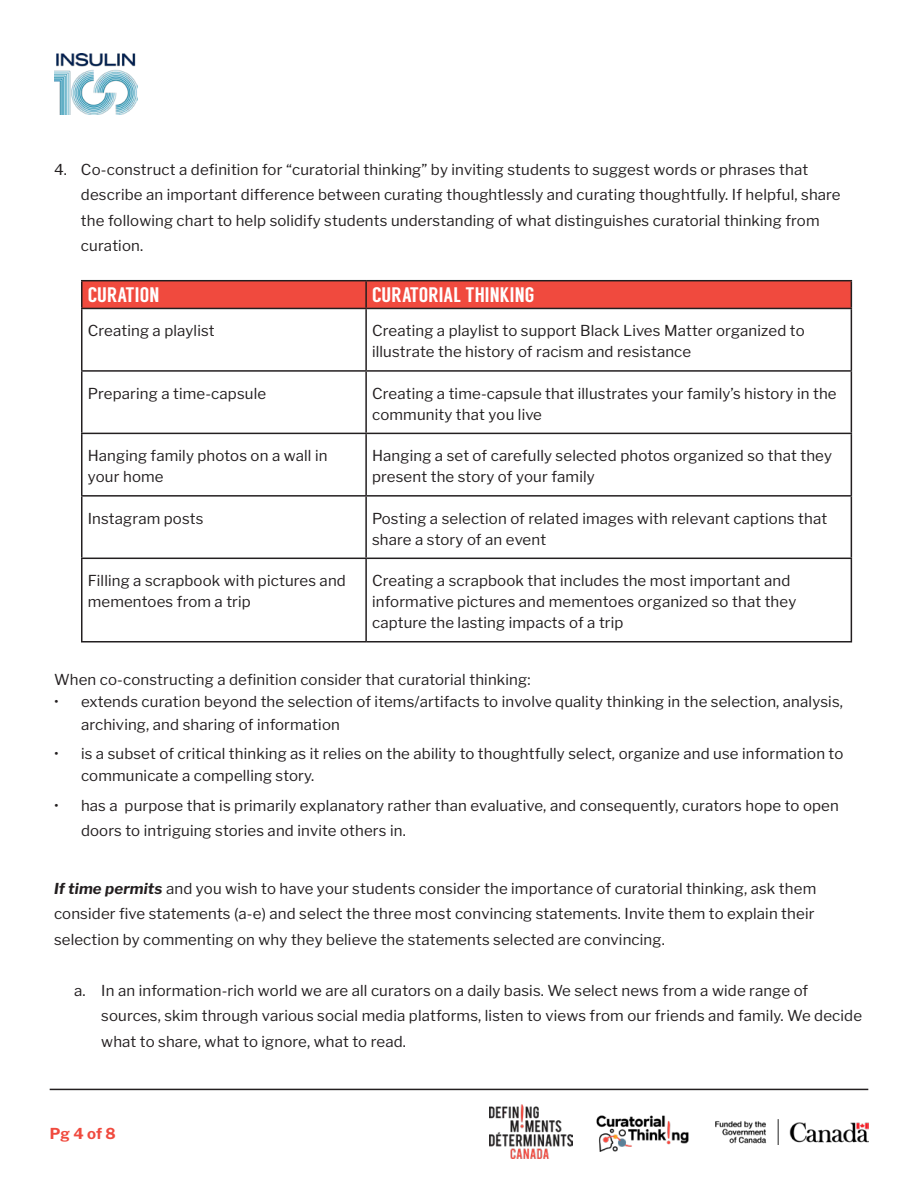
<style>
.page{position:relative;width:918px;height:1188px;background:#fff}
.page>*{position:absolute;margin:0;border:0;box-sizing:border-box;transform-origin:0 0}
.t1{font:21px "Langdon";letter-spacing:.01em;color:#fff}
.t2{font:15px/25.5px "Libre Franklin";letter-spacing:.01em;color:#231f20}
.t3{font:700 15px "Libre Franklin";color:#f04a3e}
.s1{font-weight:700;font-style:italic}
</style>
<div class="page">
<img style="left:54px;top:54px;width:83px;height:61px">
<img style="left:490px;top:1105px;width:83px;height:53px">
<img style="left:596px;top:1115px;width:93px;height:37px">
<img style="left:716px;top:1119px;width:152px;height:25px">
<hr style="left:50px;top:1089px;width:818px;height:1px;background:#231f20">
<hr style="left:81px;top:309px;width:1px;height:61px;background:#231f20">
<hr style="left:365px;top:309px;width:2px;height:61px;background:#231f20">
<hr style="left:851px;top:309px;width:1px;height:61px;background:#231f20">
<hr style="left:81px;top:370px;width:285px;height:2px;background:#231f20">
<hr style="left:81px;top:372px;width:1px;height:61px;background:#231f20">
<hr style="left:366px;top:370px;width:486px;height:2px;background:#231f20">
<hr style="left:365px;top:372px;width:2px;height:61px;background:#231f20">
<hr style="left:851px;top:372px;width:1px;height:61px;background:#231f20">
<hr style="left:81px;top:433px;width:285px;height:1px;background:#231f20">
<hr style="left:81px;top:434px;width:1px;height:61px;background:#231f20">
<hr style="left:366px;top:433px;width:486px;height:1px;background:#231f20">
<hr style="left:365px;top:434px;width:2px;height:61px;background:#231f20">
<hr style="left:851px;top:434px;width:1px;height:61px;background:#231f20">
<hr style="left:81px;top:495px;width:285px;height:2px;background:#231f20">
<hr style="left:81px;top:497px;width:1px;height:61px;background:#231f20">
<hr style="left:366px;top:495px;width:486px;height:2px;background:#231f20">
<hr style="left:365px;top:497px;width:2px;height:61px;background:#231f20">
<hr style="left:851px;top:497px;width:1px;height:61px;background:#231f20">
<hr style="left:81px;top:558px;width:285px;height:1px;background:#231f20">
<hr style="left:81px;top:559px;width:1px;height:82px;background:#231f20">
<hr style="left:366px;top:558px;width:486px;height:1px;background:#231f20">
<hr style="left:365px;top:559px;width:2px;height:82px;background:#231f20">
<hr style="left:851px;top:559px;width:1px;height:82px;background:#231f20">
<hr style="left:81px;top:641px;width:285px;height:2px;background:#231f20">
<hr style="left:366px;top:641px;width:486px;height:2px;background:#231f20">
<hr style="left:81px;top:280px;width:285px;height:1px;background:#231f20">
<hr style="left:366px;top:280px;width:486px;height:1px;background:#231f20">
<svg style="left:81px;top:281px;width:771px;height:27px;background:#e9483c"></svg>
<hr style="left:81px;top:308px;width:285px;height:1px;background:#231f20">
<hr style="left:366px;top:308px;width:486px;height:1px;background:#231f20">
<p class="t2" style="left:81px;top:157px;width:761px;text-indent:-27px">4. Co-construct a definition for “curatorial thinking” by inviting students to suggest words or phrases that describe an important difference between curating thoughtlessly and curating thoughtfully. If helpful, share the following chart to help solidify students understanding of what distinguishes curatorial thinking from curation.</p>
<h1 class="t1" style="left:88px;top:283px;width:73px">CURATION</h1>
<h1 class="t1" style="left:372px;top:283px;width:164px">CURATORIAL THINKING</h1>
<p class="t2" style="left:88px;top:318px;width:129px">Creating a playlist</p>
<p class="t2" style="left:372px;top:320px;width:434px;line-height:21px">Creating a playlist to support Black Lives Matter organized to illustrate the history of racism and resistance</p>
<p class="t2" style="left:88px;top:381px;width:180px">Preparing a time-capsule</p>
<p class="t2" style="left:372px;top:383px;width:466px;line-height:21px">Creating a time-capsule that illustrates your family’s history in the community that you live</p>
<p class="t2" style="left:88px;top:445px;width:241px;line-height:21px">Hanging family photos on a wall in your home</p>
<p class="t2" style="left:372px;top:445px;width:461px;line-height:21px">Hanging a set of carefully selected photos organized so that they present the story of your family</p>
<p class="t2" style="left:88px;top:506px;width:117px">Instagram posts</p>
<p class="t2" style="left:372px;top:508px;width:457px;line-height:21px">Posting a selection of related images with relevant captions that share a story of an event</p>
<p class="t2" style="left:88px;top:570px;width:260px;line-height:21px">Filling a scrapbook with pictures and mementoes from a trip</p>
<p class="t2" style="left:372px;top:570px;width:426px;line-height:21px">Creating a scrapbook that includes the most important and informative pictures and mementoes organized so that they capture the lasting impacts of a trip</p>
<p class="t2" style="left:54px;top:666px;width:478px">When co-constructing a definition consider that curatorial thinking:</p>
<p class="t2" style="left:81px;top:690px;width:764px;line-height:22.5px;text-indent:-27px">• extends curation beyond the selection of items/artifacts to involve quality thinking in the selection, analysis, archiving, and sharing of information</p>
<p class="t2" style="left:81px;top:742px;width:764px;line-height:22.5px;text-indent:-27px">• is a subset of critical thinking as it relies on the ability to thoughtfully select, organize and use information to communicate a compelling story.</p>
<p class="t2" style="left:81px;top:792px;width:759px;text-indent:-27px">• has a purpose that is primarily explanatory rather than evaluative, and consequently, curators hope to open doors to intriguing stories and invite others in.</p>
<p class="t2" style="left:54px;top:876px;width:764px;text-align:justify"><span class="s1">If time permits</span> and you wish to have your students consider the importance of curatorial thinking, ask them consider five statements (a-e) and select the three most convincing statements. Invite them to explain their selection by commenting on why they believe the statements selected are convincing.</p>
<p class="t2" style="left:101px;top:978px;width:762px;text-indent:-27px">a. In an information-rich world we are all curators on a daily basis. We select news from a wide range of sources, skim through various social media platforms, listen to views from our friends and family. We decide what to share, what to ignore, what to read.</p>
<p class="t3" style="left:50px;top:1124px;width:68px">Pg 4 of 8</p>
</div>
